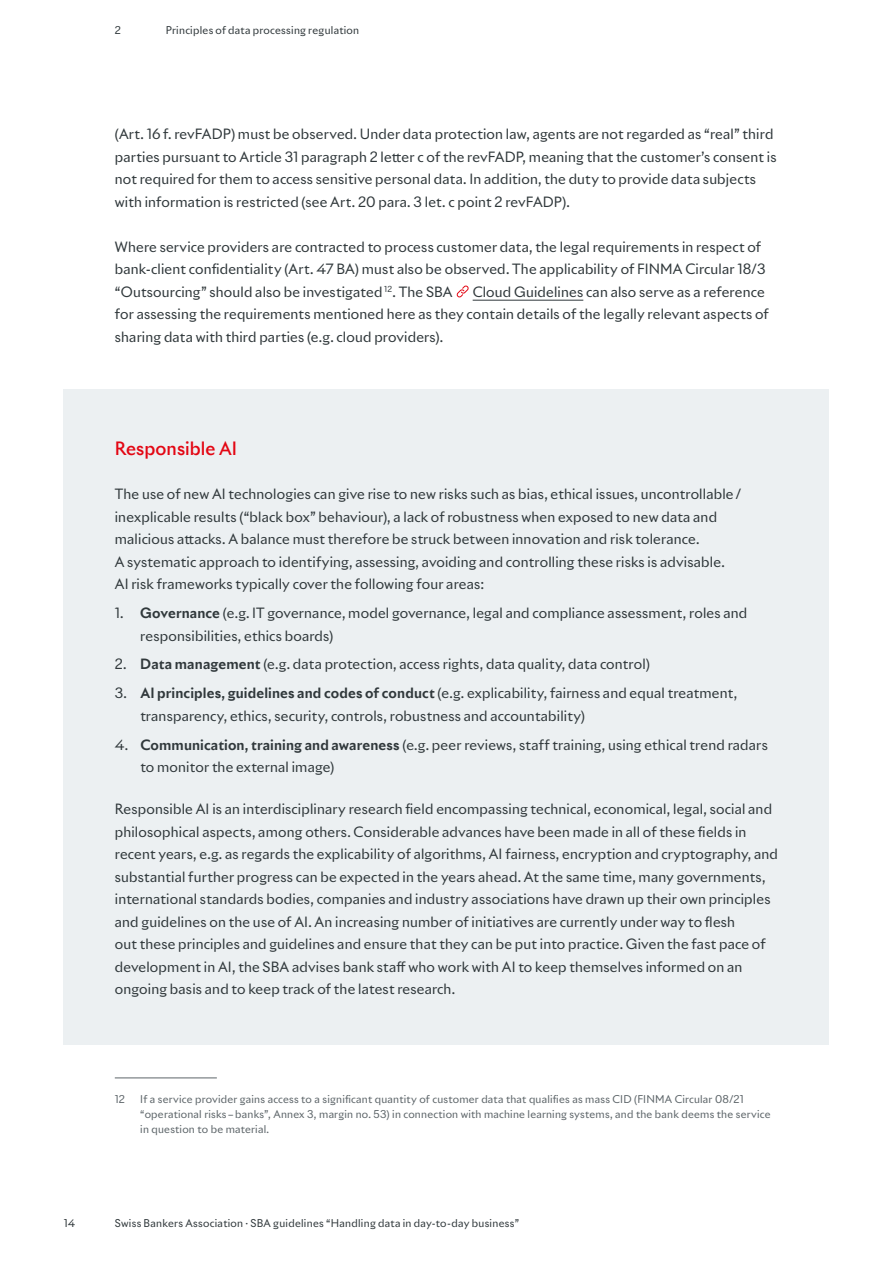
<style>
.page{position:relative;width:893px;height:1263px;background:#fff}
.page>*{position:absolute;margin:0;border:0;box-sizing:border-box;transform-origin:0 0}
.t1{font:500 18px "Riviera Nights";letter-spacing:.005em;color:#e30613}
.t2{font:13.8px/22.5px "Riviera Nights";letter-spacing:.015em;color:#30383b}
.t3{font:10.5px/15px "Riviera Nights";letter-spacing:.02em;color:#5d6569}
.t4{font:10.5px "Riviera Nights";letter-spacing:.03em;color:#30383b}
.s1{font-weight:700}
</style>
<div class="page">
<hr style="left:473px;top:300px;width:110px;height:1px;background:#30383b">
<svg style="left:456px;top:285px;width:13px;height:13px"></svg>
<hr style="left:115px;top:1077px;width:102px;height:1px;background:#5d6569">
<div style="left:64px;top:390px;width:765px;height:655px;background:#ecf0f2"></div>
<p class="t4" style="left:115px;top:23px;width:8px">2</p>
<p class="t4" style="left:166px;top:23px;width:195px">Principles of data processing regulation</p>
<p class="t2" style="left:115px;top:122px;width:663px">(Art. 16 f. revFADP) must be observed. Under data protection law, agents are not regarded as “real” third parties pursuant to Article 31 paragraph 2 letter c of the revFADP, meaning that the customer’s consent is not required for them to access sensitive personal data. In addition, the duty to provide data subjects with information is restricted (see Art. 20 para. 3 let. c point 2 revFADP).</p>
<p class="t2" style="left:115px;top:235px;width:652px">Where service providers are contracted to process customer data, the legal requirements in respect of bank-client confidentiality (Art. 47 BA) must also be observed. The applicability of FINMA Circular 18/3 “Outsourcing” should also be investigated <sup>12</sup>. The SBA</p>
<p class="t2" style="left:115px;top:280px;width:656px;text-indent:358px">Cloud Guidelines can also serve as a reference for assessing the requirements mentioned here as they contain details of the legally relevant aspects of sharing data with third parties (e.g. cloud providers).</p>
<h1 class="t1" style="left:115px;top:437px;width:124px">Responsible AI</h1>
<p class="t2" style="left:115px;top:482px;width:628px">The use of new AI technologies can give rise to new risks such as bias, ethical issues, uncontrollable / inexplicable results (“black box” behaviour), a lack of robustness when exposed to new data and malicious attacks. A balance must therefore be struck between innovation and risk tolerance.<br>A systematic approach to identifying, assessing, avoiding and controlling these risks is advisable.<br>AI risk frameworks typically cover the following four areas:</p>
<p class="t2" style="left:140px;top:601px;width:608px;text-indent:-26px">1. <span class="s1">Governance</span> (e.g. IT governance, model governance, legal and compliance assessment, roles and responsibilities, ethics boards)</p>
<p class="t2" style="left:115px;top:653px;width:537px">2. <span class="s1">Data management</span> (e.g. data protection, access rights, data quality, data control)</p>
<p class="t2" style="left:140px;top:682px;width:598px;text-indent:-26px">3. <span class="s1">AI principles, guidelines and codes of conduct</span> (e.g. explicability, fairness and equal treatment, transparency, ethics, security, controls, robustness and accountability)</p>
<p class="t2" style="left:140px;top:733px;width:629px;text-indent:-26px">4. <span class="s1">Communication, training and awareness</span> (e.g. peer reviews, staff training, using ethical trend radars to monitor the external image)</p>
<p class="t2" style="left:115px;top:798px;width:665px">Responsible AI is an interdisciplinary research field encompassing technical, economical, legal, social and philosophical aspects, among others. Considerable advances have been made in all of these fields in recent years, e.g. as regards the explicability of algorithms, AI fairness, encryption and cryptography, and substantial further progress can be expected in the years ahead. At the same time, many governments, international standards bodies, companies and industry associations have drawn up their own principles and guidelines on the use of AI. An increasing number of initiatives are currently under way to flesh<br>out these principles and guidelines and ensure that they can be put into practice. Given the fast pace of development in AI, the SBA advises bank staff who work with AI to keep themselves informed on an ongoing basis and to keep track of the latest research.</p>
<p class="t3" style="left:115px;top:1092px;width:12px">12</p>
<p class="t3" style="left:140px;top:1092px;width:632px">If a service provider gains access to a significant quantity of customer data that qualifies as mass CID (FINMA Circular 08/21 “operational risks – banks”, Annex 3, margin no. 53) in connection with machine learning systems, and the bank deems the service in question to be material.</p>
<p class="t4" style="left:64px;top:1217px;width:13px">14</p>
<p class="t4" style="left:115px;top:1217px;width:406px">Swiss Bankers Association · SBA guidelines “Handling data in day-to-day business”</p>
</div>
